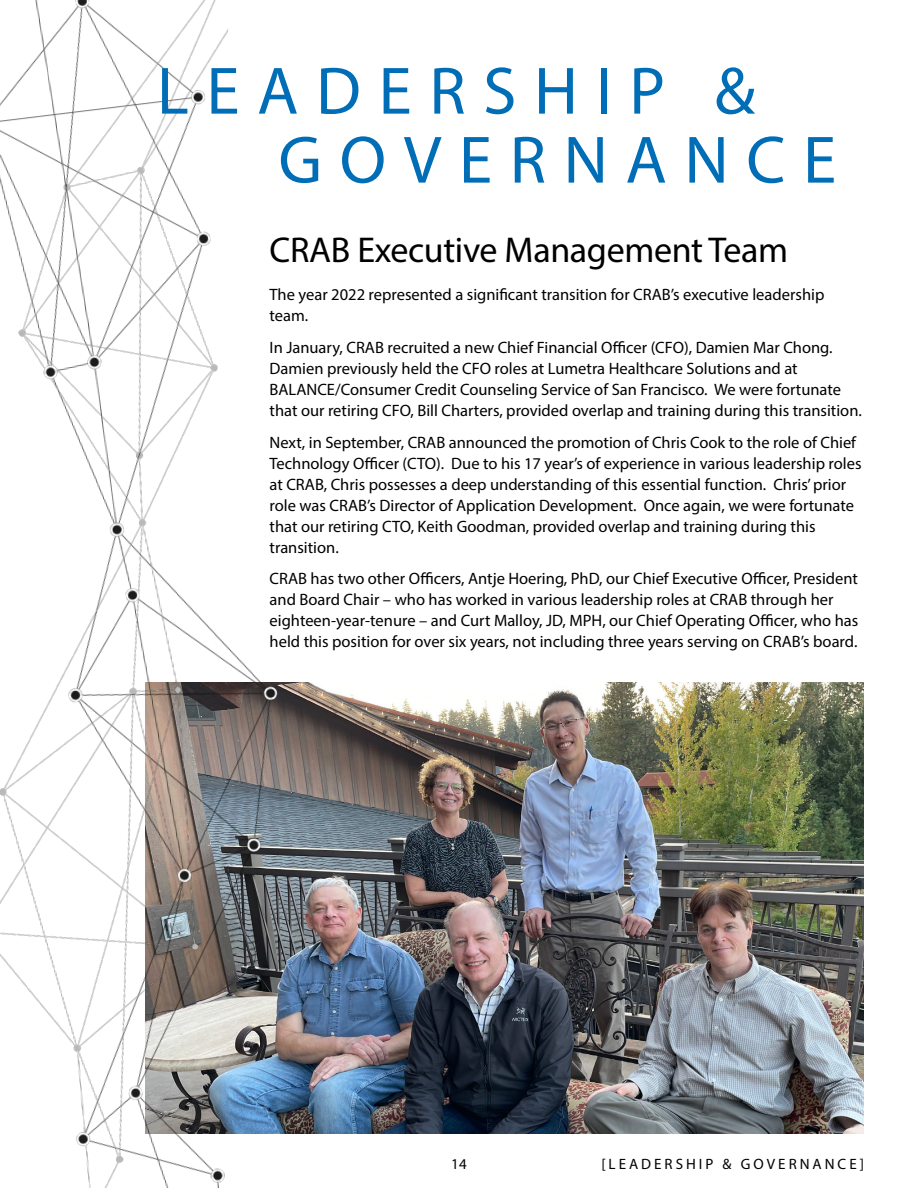
<style>
.page{position:relative;width:918px;height:1188px;background:#fff}
.page>*{position:absolute;margin:0;border:0;box-sizing:border-box;transform-origin:0 0}
.t1{font:67.5px/69px "Myriad Pro";letter-spacing:.26em;color:#006db7}
.t2{font:36px "Myriad Pro";letter-spacing:-.01em;color:#000}
.t3{font:16.5px/21px "Myriad Pro";color:#000}
.t4{font:15px "Myriad Pro";letter-spacing:.2em;color:#000}
</style>
<div class="page">
<img style="left:368px;top:683px;width:496px;height:451px">
<img style="left:0;top:0;width:368px;height:1188px">
<h1 class="t1" style="left:278px;top:55px;width:559px;text-indent:-122px">LEADERSHIP &amp;<br>GOVERNANCE</h1>
<h2 class="t2" style="left:270px;top:227px;width:520px">CRAB Executive Management Team</h2>
<p class="t3" style="left:270px;top:284px;width:556px">The year 2022 represented a significant transition for CRAB’s executive leadership team.</p>
<p class="t3" style="left:270px;top:336px;width:594px">In January, CRAB recruited a new Chief Financial Officer (CFO), Damien Mar Chong.<br>Damien previously held the CFO roles at Lumetra Healthcare Solutions and at BALANCE/Consumer Credit Counseling Service of San Francisco. We were fortunate that our retiring CFO, Bill Charters, provided overlap and training during this transition.</p>
<p class="t3" style="left:270px;top:431px;width:593px">Next, in September, CRAB announced the promotion of Chris Cook to the role of Chief Technology Officer (CTO). Due to his 17 year’s of experience in various leadership roles at CRAB, Chris possesses a deep understanding of this essential function. Chris’ prior role was CRAB’s Director of Application Development. Once again, we were fortunate that our retiring CTO, Keith Goodman, provided overlap and training during this transition.</p>
<p class="t3" style="left:270px;top:568px;width:590px">CRAB has two other Officers, Antje Hoering, PhD, our Chief Executive Officer, President and Board Chair – who has worked in various leadership roles at CRAB through her eighteen-year-tenure – and Curt Malloy, JD, MPH, our Chief Operating Officer, who has held this position for over six years, not including three years serving on CRAB’s board.</p>
<p class="t4" style="left:451px;top:1155px;width:17px">14</p>
<p class="t4" style="left:601px;top:1155px;width:264px">[LEADERSHIP &amp; GOVERNANCE]</p>
</div>
